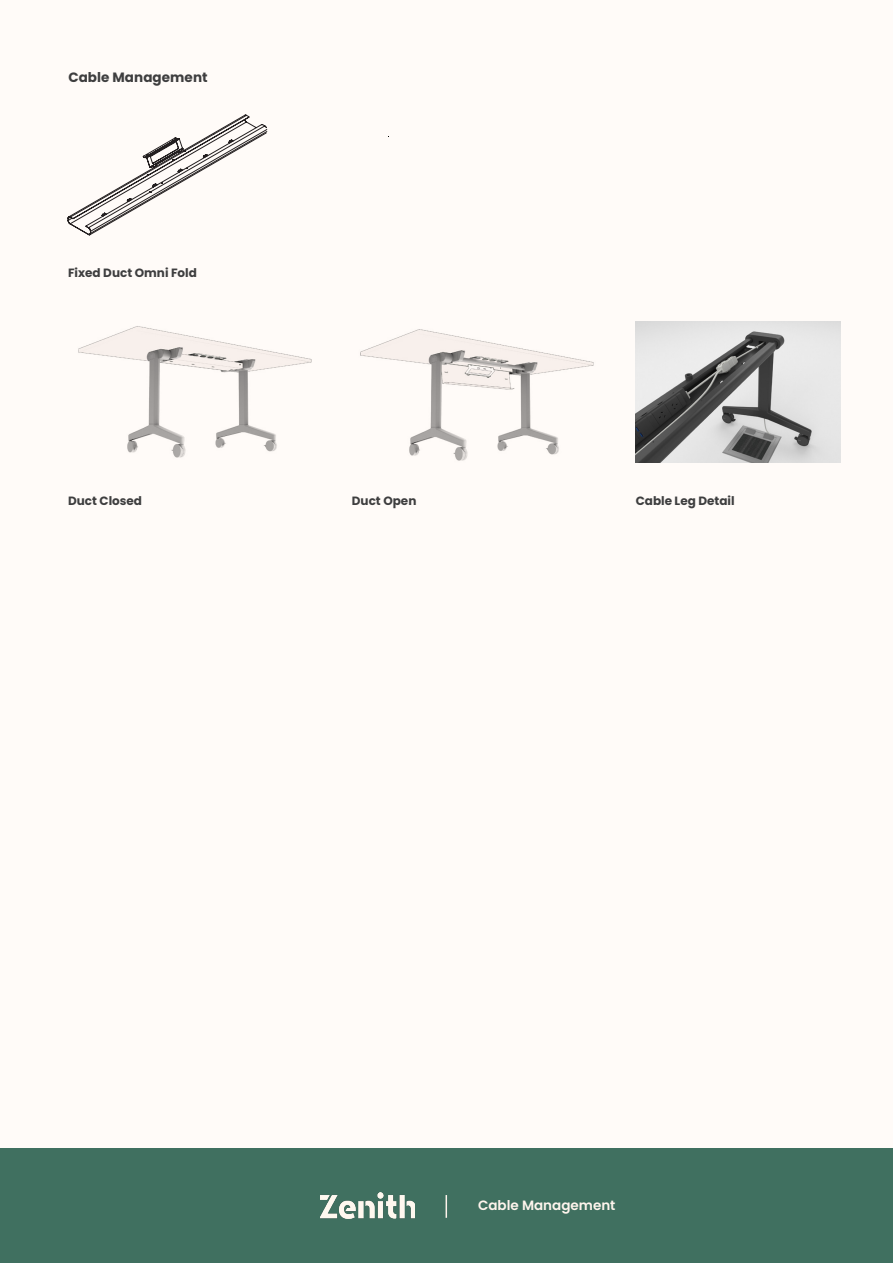
<style>
.page{position:relative;width:893px;height:1263px;background:#fffbf8}
.page>*{position:absolute;margin:0;border:0;box-sizing:border-box;transform-origin:0 0}
.PRODUCT_NAME_BOTTOM{font:600 13.5px "Poppins";color:#fff5ed}
.COPY{font:700 13.5px "Poppins";letter-spacing:.005em;color:#3e3e3f}
.COPY-2{font:700 12px "Poppins";color:#3e3e3f}
</style>
<div class="page">
<div style="left:0;top:1148px;width:893px;height:115px;background:#407060"></div>
<svg style="left:446px;top:1195px;width:1px;height:23px"></svg>
<img style="left:321px;top:1193px;width:94px;height:25px">
<img style="left:78px;top:326px;width:234px;height:132px">
<img style="left:360px;top:329px;width:234px;height:132px">
<img style="left:636px;top:322px;width:205px;height:141px">
<svg style="left:68px;top:114px;width:199px;height:121px"></svg>
<p class="COPY" style="left:68px;top:70px;width:141px">Cable Management</p>
<p class="COPY-2" style="left:68px;top:266px;width:130px">Fixed Duct Omni Fold</p>
<p class="COPY-2" style="left:68px;top:494px;width:76px">Duct Closed</p>
<p class="COPY-2" style="left:352px;top:494px;width:66px">Duct Open</p>
<p class="COPY-2" style="left:636px;top:494px;width:100px">Cable Leg Detail</p>
<p class="PRODUCT_NAME_BOTTOM" style="left:478px;top:1198px;width:139px">Cable Management</p>
</div>
